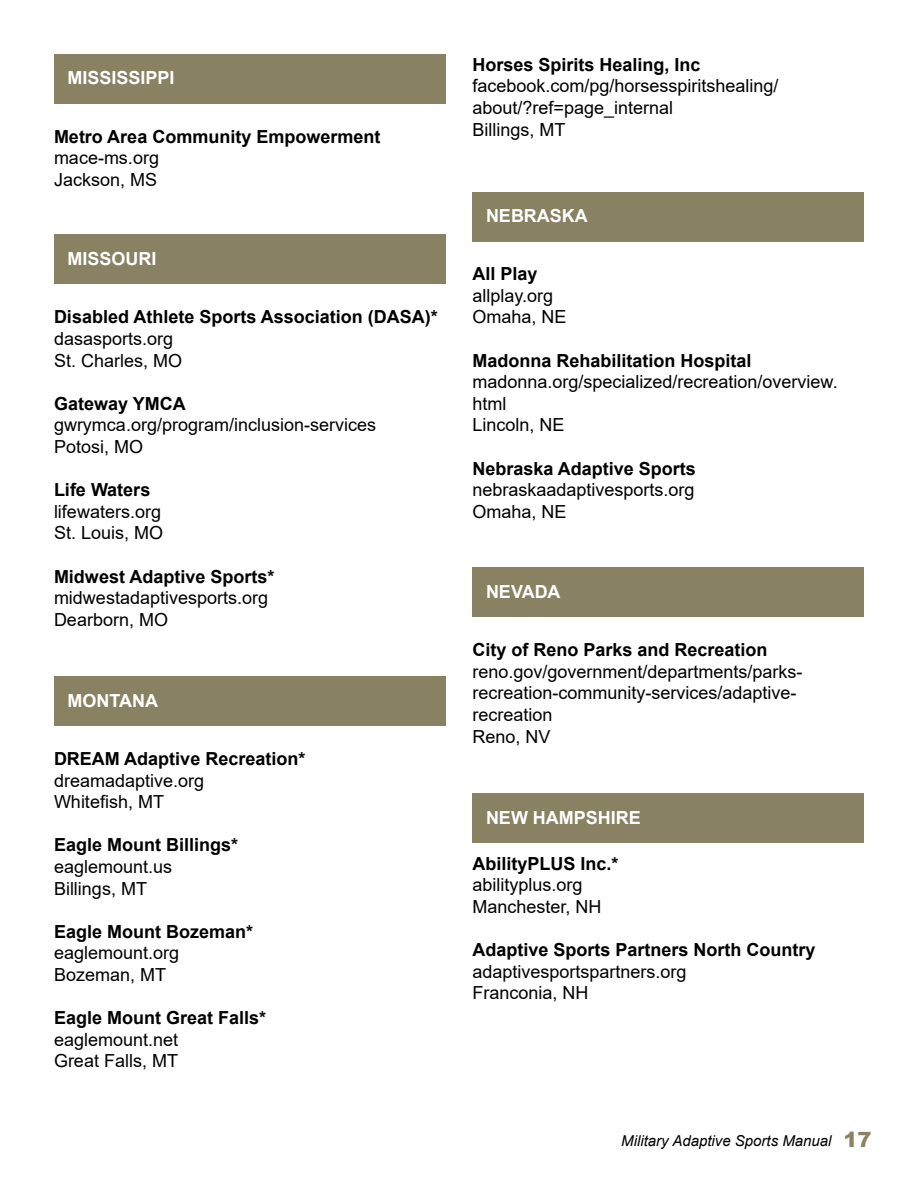
<style>
.page{position:relative;width:918px;height:1188px;background:#fff}
.page>*{position:absolute;margin:0;border:0;box-sizing:border-box;transform-origin:0 0}
.t1{font:18px/21.6px "Arial";color:#000}
.t2{font:700 18px "Arial";color:#000}
.t3{font:700 18px "Arial";color:#fff}
.t4{font:italic 15px "Arial";color:#000101}
.s1{font-weight:900;font-style:normal;font-size:21px;color:#8a8262}
</style>
<div class="page">
<div style="left:472px;top:793px;width:392px;height:50px;background:#888162"></div>
<div style="left:472px;top:568px;width:392px;height:49px;background:#888162"></div>
<div style="left:472px;top:192px;width:392px;height:50px;background:#888162"></div>
<div style="left:54px;top:676px;width:392px;height:50px;background:#888162"></div>
<div style="left:54px;top:235px;width:392px;height:49px;background:#888162"></div>
<div style="left:54px;top:54px;width:392px;height:50px;background:#888162"></div>
<p class="t3" style="left:68px;top:65px;width:109px">MISSISSIPPI</p>
<p class="t2" style="left:54px;top:124px;width:328px">Metro Area Community Empowerment</p>
<p class="t1" style="left:54px;top:147px;width:107px">mace-ms.org<br>Jackson, MS</p>
<p class="t3" style="left:68px;top:246px;width:91px">MISSOURI</p>
<p class="t2" style="left:54px;top:304px;width:385px">Disabled Athlete Sports Association (DASA)*</p>
<p class="t1" style="left:54px;top:328px;width:130px">dasasports.org<br>St. Charles, MO</p>
<p class="t2" style="left:54px;top:391px;width:133px">Gateway YMCA</p>
<p class="t1" style="left:54px;top:414px;width:324px">gwrymca.org/program/inclusion-services<br>Potosi, MO</p>
<p class="t2" style="left:54px;top:477px;width:98px">Life Waters</p>
<p class="t1" style="left:54px;top:500px;width:111px">lifewaters.org<br>St. Louis, MO</p>
<p class="t2" style="left:54px;top:563px;width:222px">Midwest Adaptive Sports*</p>
<p class="t1" style="left:54px;top:587px;width:216px">midwestadaptivesports.org<br>Dearborn, MO</p>
<p class="t3" style="left:68px;top:688px;width:92px">MONTANA</p>
<p class="t2" style="left:54px;top:746px;width:253px">DREAM Adaptive Recreation*</p>
<p class="t1" style="left:54px;top:769px;width:152px">dreamadaptive.org<br>Whitefish, MT</p>
<p class="t2" style="left:54px;top:832px;width:186px">Eagle Mount Billings*</p>
<p class="t1" style="left:54px;top:856px;width:120px">eaglemount.us<br>Billings, MT</p>
<p class="t2" style="left:54px;top:919px;width:201px">Eagle Mount Bozeman*</p>
<p class="t1" style="left:54px;top:942px;width:127px">eaglemount.org<br>Bozeman, MT</p>
<p class="t2" style="left:54px;top:1005px;width:214px">Eagle Mount Great Falls*</p>
<p class="t1" style="left:54px;top:1028px;width:126px">eaglemount.net<br>Great Falls, MT</p>
<p class="t2" style="left:472px;top:52px;width:230px">Horses Spirits Healing, Inc</p>
<p class="t1" style="left:472px;top:75px;width:308px">facebook.com/pg/horsesspiritshealing/ about/?ref=page_internal<br>Billings, MT</p>
<p class="t3" style="left:486px;top:203px;width:103px">NEBRASKA</p>
<p class="t2" style="left:472px;top:261px;width:67px">All Play</p>
<p class="t1" style="left:472px;top:285px;width:96px">allplay.org<br>Omaha, NE</p>
<p class="t2" style="left:472px;top:348px;width:281px">Madonna Rehabilitation Hospital</p>
<p class="t1" style="left:472px;top:371px;width:367px">madonna.org/specialized/recreation/overview. html<br>Lincoln, NE</p>
<p class="t2" style="left:472px;top:456px;width:225px">Nebraska Adaptive Sports</p>
<p class="t1" style="left:472px;top:479px;width:224px">nebraskaadaptivesports.org<br>Omaha, NE</p>
<p class="t3" style="left:486px;top:579px;width:76px">NEVADA</p>
<p class="t2" style="left:472px;top:637px;width:297px">City of Reno Parks and Recreation</p>
<p class="t1" style="left:472px;top:661px;width:332px">reno.gov/government/departments/parks&shy;recreation-community-services/adaptive&shy;recreation<br>Reno, NV</p>
<p class="t3" style="left:486px;top:805px;width:156px">NEW HAMPSHIRE</p>
<p class="t2" style="left:472px;top:851px;width:148px">AbilityPLUS Inc.*</p>
<p class="t1" style="left:472px;top:874px;width:131px">abilityplus.org<br>Manchester, NH</p>
<p class="t2" style="left:472px;top:937px;width:345px">Adaptive Sports Partners North Country</p>
<p class="t1" style="left:472px;top:961px;width:216px">adaptivesportspartners.org<br>Franconia, NH</p>
<p class="t4" style="left:621px;top:1131px;width:252px">Military Adaptive Sports Manual <span class="s1">17</span></p>
</div>
